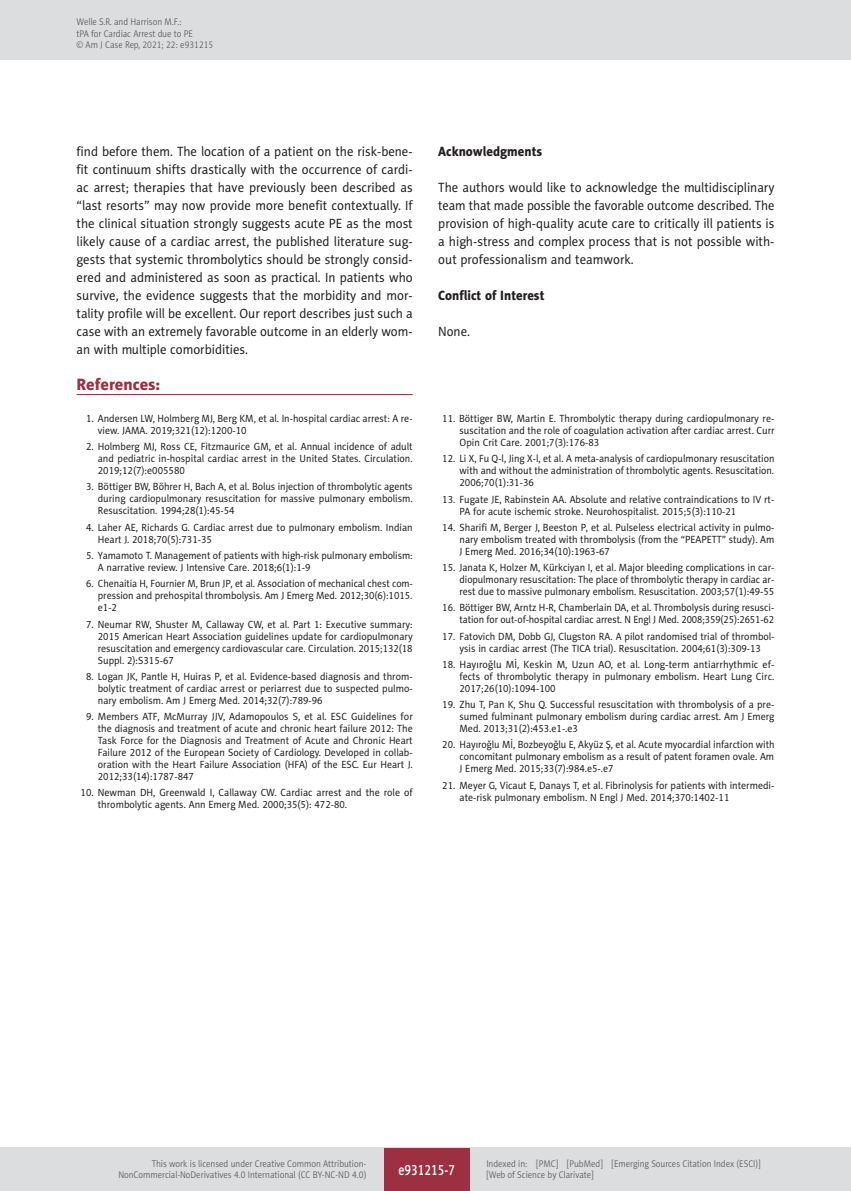
<style>
.page{position:relative;width:851px;height:1191px;background:#fff}
.page>*{position:absolute;margin:0;border:0;box-sizing:border-box;transform-origin:0 0}
.AJCR_Referencje_Tytu{font:16.5px "Naomi Sans EFN Heavy";color:#9d2f42}
.t1{font:15px "Naomi Sans EFN Medium";color:#fff;scale:.8 1}
.AJCR_Body{font:13.5px/18px "Naomi Sans EFN";color:#231f20;text-align:justify;scale:.95 1}
.AJCR_Headline_2{font:13.5px "Naomi Sans EFN Heavy";color:#231f20;scale:.95 1}
.AJCR_Referencje_punk{font:10.5px/12px "Naomi Sans EFN";color:#231f20;text-align:justify;scale:.95 1}
.AJCR_Referencje_punk-2{font:10.5px/12px "Naomi Sans EFN";color:#231f20;text-align:justify;scale:.94 1}
.AJCR_Referencje_punk-3{font:10.5px/12px "Naomi Sans EFN";color:#231f20;text-align:justify;scale:.96 1}
.AJCR_Referencje_punk-4{font:10.5px/12px "Naomi Sans EFN";color:#231f20;text-align:justify;scale:.93 1}
.t2{font:9.75px/11.2px "Naomi Sans EFN Light";color:#57585a;scale:.9 1}
</style>
<div class="page">
<hr style="left:77px;top:394px;width:335px;height:1px;background:#9d2f42">
<div style="left:0;top:0;width:850px;height:60px;background:#dcdddf"></div>
<div style="left:0;top:1148px;width:850px;height:43px;background:#dcdddf"></div>
<div style="left:384px;top:1147px;width:85px;height:43px;background:#9d2f42"></div>
<p class="t2" style="left:77px;top:16px;width:153px">Welle S.R. and Harrison M.F.:<br>tPA for Cardiac Arrest due to PE<br>© Am J Case Rep, 2021; 22: e931215</p>
<p class="AJCR_Body" style="left:77px;top:142px;width:355px">find before them. The location of a patient on the risk-bene&shy;fit continuum shifts drastically with the occurrence of cardi&shy;ac arrest; therapies that have previously been described as “last resorts” may now provide more benefit contextually. If the clinical situation strongly suggests acute PE as the most likely cause of a cardiac arrest, the published literature sug&shy;gests that systemic thrombolytics should be strongly consid&shy;ered and administered as soon as practical. In patients who survive, the evidence suggests that the morbidity and mor&shy;tality profile will be excellent. Our report describes just such a case with an extremely favorable outcome in an elderly wom&shy;an with multiple comorbidities.</p>
<p class="AJCR_Headline_2" style="left:438px;top:143px;width:111px">Acknowledgments</p>
<p class="AJCR_Body" style="left:438px;top:178px;width:355px">The authors would like to acknowledge the multidisciplinary team that made possible the favorable outcome described. The provision of high-quality acute care to critically ill patients is a high-stress and complex process that is not possible with&shy;out professionalism and teamwork.</p>
<p class="AJCR_Headline_2" style="left:438px;top:287px;width:113px">Conflict of Interest</p>
<p class="AJCR_Body" style="left:438px;top:322px;width:35px">None.</p>
<p class="AJCR_Referencje_Tytu" style="left:77px;top:374px;width:85px">References:</p>
<p class="AJCR_Referencje_punk" style="left:98px;top:412px;width:333px;text-indent:-12px">1. Andersen LW, Holmberg MJ, Berg KM, et al. In-hospital cardiac arrest: A re&shy;view. JAMA. 2019;321(12):1200-10</p>
<p class="AJCR_Referencje_punk" style="left:98px;top:441px;width:333px;text-indent:-12px">2. Holmberg MJ, Ross CE, Fitzmaurice GM, et al. Annual incidence of adult and pediatric in-hospital cardiac arrest in the United States. Circulation.<br>2019;12(7):e005580</p>
<p class="AJCR_Referencje_punk" style="left:98px;top:481px;width:333px;text-indent:-12px">3. Böttiger BW, Böhrer H, Bach A, et al. Bolus injection of thrombolytic agents during cardiopulmonary resuscitation for massive pulmonary embolism.<br>Resuscitation. 1994;28(1):45-54</p>
<p class="AJCR_Referencje_punk" style="left:98px;top:521px;width:333px;text-indent:-12px">4. Laher AE, Richards G. Cardiac arrest due to pulmonary embolism. Indian<br>Heart J. 2018;70(5):731-35</p>
<p class="AJCR_Referencje_punk-2" style="left:98px;top:549px;width:336px;text-indent:-12px">5. Yamamoto T. Management of patients with high-risk pulmonary embolism:<br>A narrative review. J Intensive Care. 2018;6(1):1-9</p>
<p class="AJCR_Referencje_punk-4" style="left:98px;top:578px;width:340px;text-indent:-12px">6. Chenaitia H, Fournier M, Brun JP, et al. Association of mechanical chest com&shy;pression and prehospital thrombolysis. Am J Emerg Med. 2012;30(6):1015. e1-2</p>
<p class="AJCR_Referencje_punk" style="left:98px;top:618px;width:333px;text-indent:-12px">7. Neumar RW, Shuster M, Callaway CW, et al. Part 1: Executive summary:<br>2015 American Heart Association guidelines update for cardiopulmonary resuscitation and emergency cardiovascular care. Circulation. 2015;132(18<br>Suppl. 2):S315-67</p>
<p class="AJCR_Referencje_punk" style="left:98px;top:670px;width:333px;text-indent:-12px">8. Logan JK, Pantle H, Huiras P, et al. Evidence-based diagnosis and throm&shy;bolytic treatment of cardiac arrest or periarrest due to suspected pulmo&shy;nary embolism. Am J Emerg Med. 2014;32(7):789-96</p>
<p class="AJCR_Referencje_punk-3" style="left:98px;top:710px;width:329px;text-indent:-12px">9. Members ATF, McMurray JJV, Adamopoulos S, et al. ESC Guidelines for the diagnosis and treatment of acute and chronic heart failure 2012: The Task Force for the Diagnosis and Treatment of Acute and Chronic Heart Failure 2012 of the European Society of Cardiology. Developed in collab&shy;oration with the Heart Failure Association (HFA) of the ESC. Eur Heart J.<br>2012;33(14):1787-847</p>
<p class="AJCR_Referencje_punk" style="left:98px;top:787px;width:333px;text-indent:-17px">10. Newman DH, Greenwald I, Callaway CW. Cardiac arrest and the role of thrombolytic agents. Ann Emerg Med. 2000;35(5): 472-80.</p>
<p class="AJCR_Referencje_punk" style="left:459px;top:412px;width:333px;text-indent:-17px">11. Böttiger BW, Martin E. Thrombolytic therapy during cardiopulmonary re&shy;suscitation and the role of coagulation activation after cardiac arrest. Curr Opin Crit Care. 2001;7(3):176-83</p>
<p class="AJCR_Referencje_punk-2" style="left:459px;top:453px;width:336px;text-indent:-17px">12. Li X, Fu Q-l, Jing X-l, et al. A meta-analysis of cardiopulmonary resuscitation with and without the administration of thrombolytic agents. Resuscitation.<br>2006;70(1):31-36</p>
<p class="AJCR_Referencje_punk" style="left:459px;top:493px;width:333px;text-indent:-17px">13. Fugate JE, Rabinstein AA. Absolute and relative contraindications to IV rt-<br>PA for acute ischemic stroke. Neurohospitalist. 2015;5(3):110-21</p>
<p class="AJCR_Referencje_punk" style="left:459px;top:521px;width:333px;text-indent:-17px">14. Sharifi M, Berger J, Beeston P, et al. Pulseless electrical activity in pulmo&shy;nary embolism treated with thrombolysis (from the “PEAPETT” study). Am J Emerg Med. 2016;34(10):1963-67</p>
<p class="AJCR_Referencje_punk" style="left:459px;top:561px;width:333px;text-indent:-17px">15. Janata K, Holzer M, Kürkciyan I, et al. Major bleeding complications in car&shy;diopulmonary resuscitation: The place of thrombolytic therapy in cardiac ar&shy;rest due to massive pulmonary embolism. Resuscitation. 2003;57(1):49-55</p>
<p class="AJCR_Referencje_punk-2" style="left:442px;top:602px;width:355px;text-align:right">16. Böttiger BW, Arntz H-R, Chamberlain DA, et al. Thrombolysis during resusci&shy;tation for out-of-hospital cardiac arrest. N Engl J Med. 2008;359(25):2651-62</p>
<p class="AJCR_Referencje_punk" style="left:442px;top:630px;width:351px;text-align:center">17. Fatovich DM, Dobb GJ, Clugston RA. A pilot randomised trial of thrombol&shy;ysis in cardiac arrest (The TICA trial). Resuscitation. 2004;61(3):309-13</p>
<p class="AJCR_Referencje_punk-3" style="left:459px;top:658px;width:329px;text-indent:-17px">18. Hayıroğlu Mİ, Keskin M, Uzun AO, et al. Long-term antiarrhythmic ef&shy;fects of thrombolytic therapy in pulmonary embolism. Heart Lung Circ.<br>2017;26(10):1094-100</p>
<p class="AJCR_Referencje_punk" style="left:459px;top:698px;width:333px;text-indent:-17px">19. Zhu T, Pan K, Shu Q. Successful resuscitation with thrombolysis of a pre&shy;sumed fulminant pulmonary embolism during cardiac arrest. Am J Emerg Med. 2013;31(2):453.e1-.e3</p>
<p class="AJCR_Referencje_punk-2" style="left:459px;top:739px;width:336px;text-indent:-17px">20. Hayıroğlu Mİ, Bozbeyoğlu E, Akyüz Ş, et al. Acute myocardial infarction with concomitant pulmonary embolism as a result of patent foramen ovale. Am J Emerg Med. 2015;33(7):984.e5-.e7</p>
<p class="AJCR_Referencje_punk" style="left:459px;top:779px;width:333px;text-indent:-17px">21. Meyer G, Vicaut E, Danays T, et al. Fibrinolysis for patients with intermedi&shy;ate-risk pulmonary embolism. N Engl J Med. 2014;370:1402-11</p>
<p class="t2" style="left:118px;top:1158px;width:277px;text-align:right">This work is licensed under Creative Common Attribution-<br>NonCommercial-NoDerivatives 4.0 International (CC BY-NC-ND 4.0)</p>
<h2 class="t1" style="left:398px;top:1160px;width:72px">e931215-7</h2>
<p class="t2" style="left:486px;top:1158px;width:306px">Indexed in: [PMC] [PubMed] [Emerging Sources Citation Index (ESCI)] [Web of Science by Clarivate]</p>
</div>
